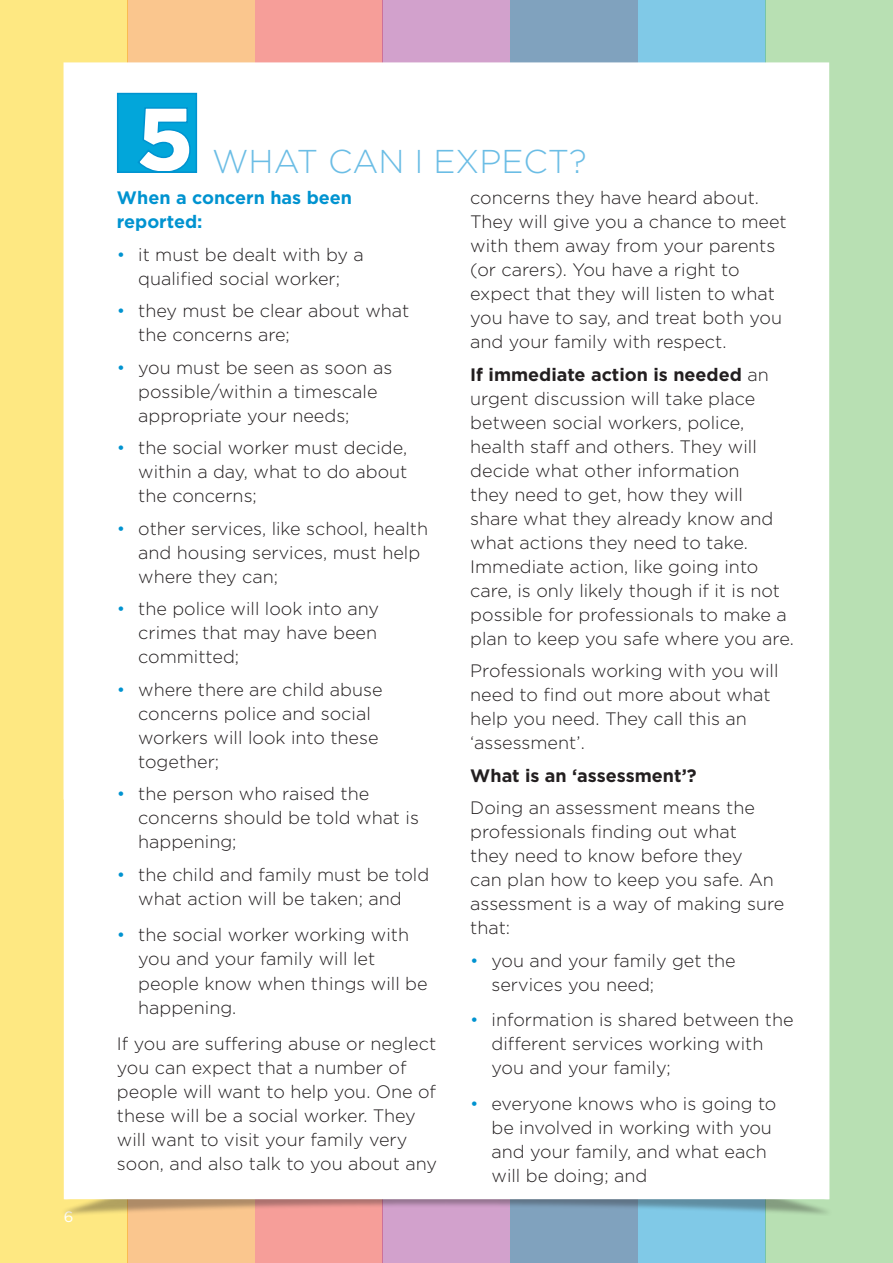
<style>
.page{position:relative;width:893px;height:1263px;background:#fff}
.page>*{position:absolute;margin:0;border:0;box-sizing:border-box;transform-origin:0 0}
.t1{font:300 33px "Gotham HTF";color:#6bbde5}
.Tabbed_Para{font:300 18px/24px "Gotham HTF";color:#231f20}
.t2{font:700 18px/24px "Gotham HTF";color:#0093d0}
.t3{font:700 18px "Gotham HTF";color:#231f20}
.t4{font:15px "Gotham HTF";color:#fff}
.s1{color:#0093d0}
.s2{font-weight:700}
</style>
<div class="page">
<div style="left:0;top:0;width:128px;height:1263px;background:#fee882"></div>
<div style="left:128px;top:0;width:127px;height:1263px;background:#fac68e"></div>
<div style="left:255px;top:0;width:128px;height:1263px;background:#f69e99"></div>
<div style="left:383px;top:0;width:127px;height:1263px;background:#d2a1cc"></div>
<div style="left:510px;top:0;width:128px;height:1263px;background:#80a2be"></div>
<div style="left:638px;top:0;width:127px;height:1263px;background:#80c9e7"></div>
<div style="left:765px;top:0;width:128px;height:1263px;background:linear-gradient(to right,#b8e0b3,#b8e0b3)"></div>
<div style="left:60px;top:1189px;width:773px;height:27px;background:#231f20;opacity:.35"></div>
<div style="left:64px;top:62px;width:765px;height:1137px;background:#fff"></div>
<svg style="left:116px;top:92px;width:82px;height:82px;background:#54c0e4"></svg>
<p class="t4" style="left:64px;top:1209px;width:11px">6</p>
<p class="t1" style="left:212px;top:143px;width:376px">WHAT CAN I EXPECT?</p>
<p class="t2" style="left:117px;top:185px;width:237px">When a concern has been reported:</p>
<p class="Tabbed_Para" style="left:117px;top:242px;width:248px;text-align:center"><span class="s1">•</span> it must be dealt with by a qualified social worker;</p>
<p class="Tabbed_Para" style="left:138px;top:299px;width:273px;text-indent:-21px"><span class="s1">•</span> they must be clear about what the concerns are;</p>
<p class="Tabbed_Para" style="left:138px;top:355px;width:256px;text-indent:-21px"><span class="s1">•</span> you must be seen as soon as possible/within a timescale appropriate your needs;</p>
<p class="Tabbed_Para" style="left:138px;top:436px;width:271px;text-align:justify;text-indent:-21px"><span class="s1">•</span> the social worker must decide, within a day, what to do about the concerns;</p>
<p class="Tabbed_Para" style="left:138px;top:516px;width:291px;text-indent:-21px"><span class="s1">•</span> other services, like school, health and housing services, must help where they can;</p>
<p class="Tabbed_Para" style="left:138px;top:597px;width:242px;text-align:justify;text-indent:-21px"><span class="s1">•</span> the police will look into any crimes that may have been committed;</p>
<p class="Tabbed_Para" style="left:138px;top:677px;width:246px;text-indent:-21px"><span class="s1">•</span> where there are child abuse concerns police and social workers will look into these together;</p>
<p class="Tabbed_Para" style="left:138px;top:782px;width:282px;text-indent:-21px"><span class="s1">•</span> the person who raised the concerns should be told what is happening;</p>
<p class="Tabbed_Para" style="left:117px;top:862px;width:314px;text-align:center"><span class="s1">•</span> the child and family must be told what action will be taken; and</p>
<p class="Tabbed_Para" style="left:138px;top:923px;width:291px;text-indent:-21px"><span class="s1">•</span> the social worker working with you and your family will let people know when things will be happening.</p>
<p class="Tabbed_Para" style="left:117px;top:1032px;width:322px">If you are suffering abuse or neglect you can expect that a number of people will want to help you. One of these will be a social worker. They will want to visit your family very soon, and also talk to you about any</p>
<p class="Tabbed_Para" style="left:470px;top:186px;width:318px">concerns they have heard about.<br>They will give you a chance to meet with them away from your parents (or carers). You have a right to expect that they will listen to what you have to say, and treat both you and your family with respect.</p>
<p class="Tabbed_Para" style="left:470px;top:362px;width:325px"><span class="s2">If immediate action is needed</span> an urgent discussion will take place between social workers, police, health staff and others. They will decide what other information<br>they need to get, how they will share what they already know and what actions they need to take.<br>Immediate action, like going into care, is only likely though if it is not possible for professionals to make a plan to keep you safe where you are.</p>
<p class="Tabbed_Para" style="left:470px;top:659px;width:310px">Professionals working with you will need to find out more about what help you need. They call this an ‘assessment’.</p>
<p class="t3" style="left:470px;top:765px;width:228px">What is an ‘assessment’?</p>
<p class="Tabbed_Para" style="left:470px;top:796px;width:316px">Doing an assessment means the professionals finding out what<br>they need to know before they<br>can plan how to keep you safe. An assessment is a way of making sure that:</p>
<p class="Tabbed_Para" style="left:491px;top:948px;width:246px;text-indent:-21px"><span class="s1">•</span> you and your family get the services you need;</p>
<p class="Tabbed_Para" style="left:491px;top:1008px;width:304px;text-indent:-21px"><span class="s1">•</span> information is shared between the different services working with you and your family;</p>
<p class="Tabbed_Para" style="left:491px;top:1091px;width:286px;text-indent:-21px"><span class="s1">•</span> everyone knows who is going to be involved in working with you and your family, and what each will be doing; and</p>
</div>
